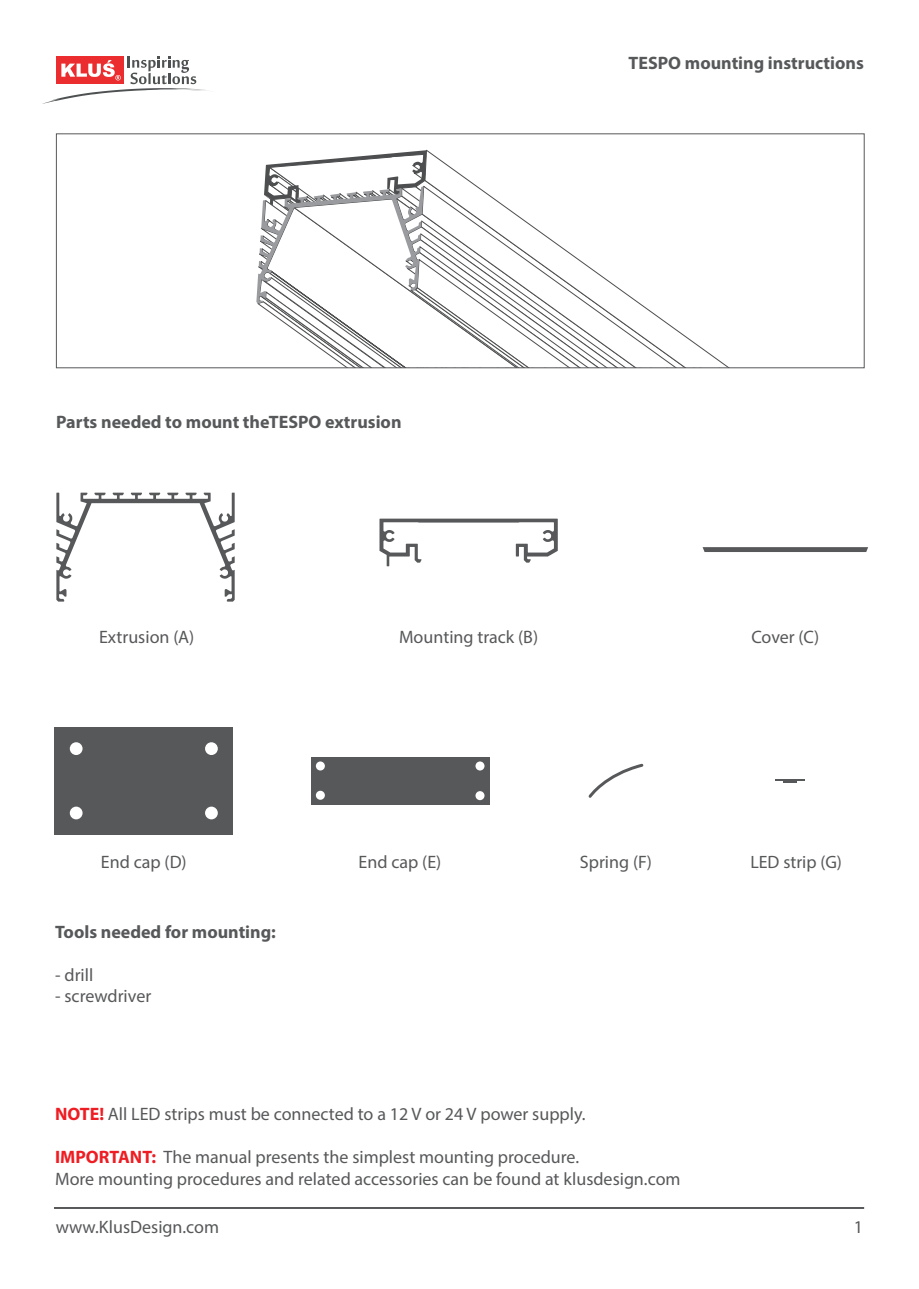
<style>
.page{position:relative;width:919px;height:1289px;background:#fff}
.page>*{position:absolute;margin:0;border:0;box-sizing:border-box;transform-origin:0 0}
.t1{font:18px/21.6px "Myriad Pro";color:#57585a}
.t2{font:700 18px "Myriad Pro";color:#57585a}
.t3{font:17.85px "Myriad Pro";color:#57585a}
.s1{font-weight:700;color:#ee1d23}
</style>
<div class="page">
<hr style="left:774px;top:779px;width:30px;height:2px;background:#57585a">
<svg style="left:783px;top:781px;width:13px;height:1px"></svg>
<svg style="left:702px;top:547px;width:166px;height:5px"></svg>
<svg style="left:256px;top:150px;width:471px;height:216px"></svg>
<div style="left:56px;top:133px;width:808px;height:235px;border:1px solid #57585a"></div>
<svg style="left:588px;top:763px;width:56px;height:35px"></svg>
<div style="left:311px;top:757px;width:178px;height:47px;background:#57585a"></div>
<div style="left:316px;top:790px;width:9px;height:9px;background:#fff;border-radius:50%"></div>
<div style="left:316px;top:761px;width:9px;height:9px;background:#fff;border-radius:50%"></div>
<div style="left:475px;top:761px;width:9px;height:9px;background:#fff;border-radius:50%"></div>
<div style="left:475px;top:791px;width:9px;height:9px;background:#fff;border-radius:50%"></div>
<div style="left:55px;top:727px;width:178px;height:107px;background:#57585a"></div>
<div style="left:205px;top:742px;width:13px;height:13px;background:#fff;border-radius:50%"></div>
<div style="left:205px;top:806px;width:13px;height:13px;background:#fff;border-radius:50%"></div>
<div style="left:70px;top:806px;width:13px;height:13px;background:#fff;border-radius:50%"></div>
<div style="left:70px;top:742px;width:13px;height:13px;background:#fff;border-radius:50%"></div>
<svg style="left:42px;top:56px;width:165px;height:48px"></svg>
<div style="left:54px;top:1207px;width:810px;height:1px;border:1px solid #57585a"></div>
<svg style="left:56px;top:492px;width:179px;height:109px"></svg>
<svg style="left:379px;top:518px;width:178px;height:48px"></svg>
<p class="t2" style="left:628px;top:51px;width:237px">TESPO mounting instructions</p>
<p class="t2" style="left:56px;top:410px;width:347px">Parts needed to mount theTESPO extrusion</p>
<p class="t1" style="left:99px;top:626px;width:97px">Extrusion (A)</p>
<p class="t1" style="left:399px;top:626px;width:141px">Mounting track (B)</p>
<p class="t1" style="left:751px;top:626px;width:69px">Cover (C)</p>
<p class="t1" style="left:101px;top:850px;width:87px">End cap (D)</p>
<p class="t1" style="left:358px;top:850px;width:84px">End cap (E)</p>
<p class="t1" style="left:580px;top:850px;width:74px">Spring (F)</p>
<p class="t2" style="left:55px;top:919px;width:222px">Tools needed for mounting:</p>
<p class="t1" style="left:55px;top:963px;width:40px">- drill</p>
<p class="t1" style="left:55px;top:985px;width:98px">- screwdriver</p>
<p class="t1" style="left:55px;top:1102px;width:532px"><span class="s1">NOTE!</span> All LED strips must be connected to a 12 V or 24 V power supply.</p>
<p class="t1" style="left:55px;top:1146px;width:627px"><span class="s1">IMPORTANT:</span> The manual presents the simplest mounting procedure.<br>More mounting procedures and related accessories can be found at klusdesign.com</p>
<p class="t3" style="left:750px;top:850px;width:93px">LED strip (G)</p>
<p class="t1" style="left:56px;top:1215px;width:165px">www.KlusDesign.com</p>
<p class="t1" style="left:853px;top:1215px;width:11px">1</p>
</div>
